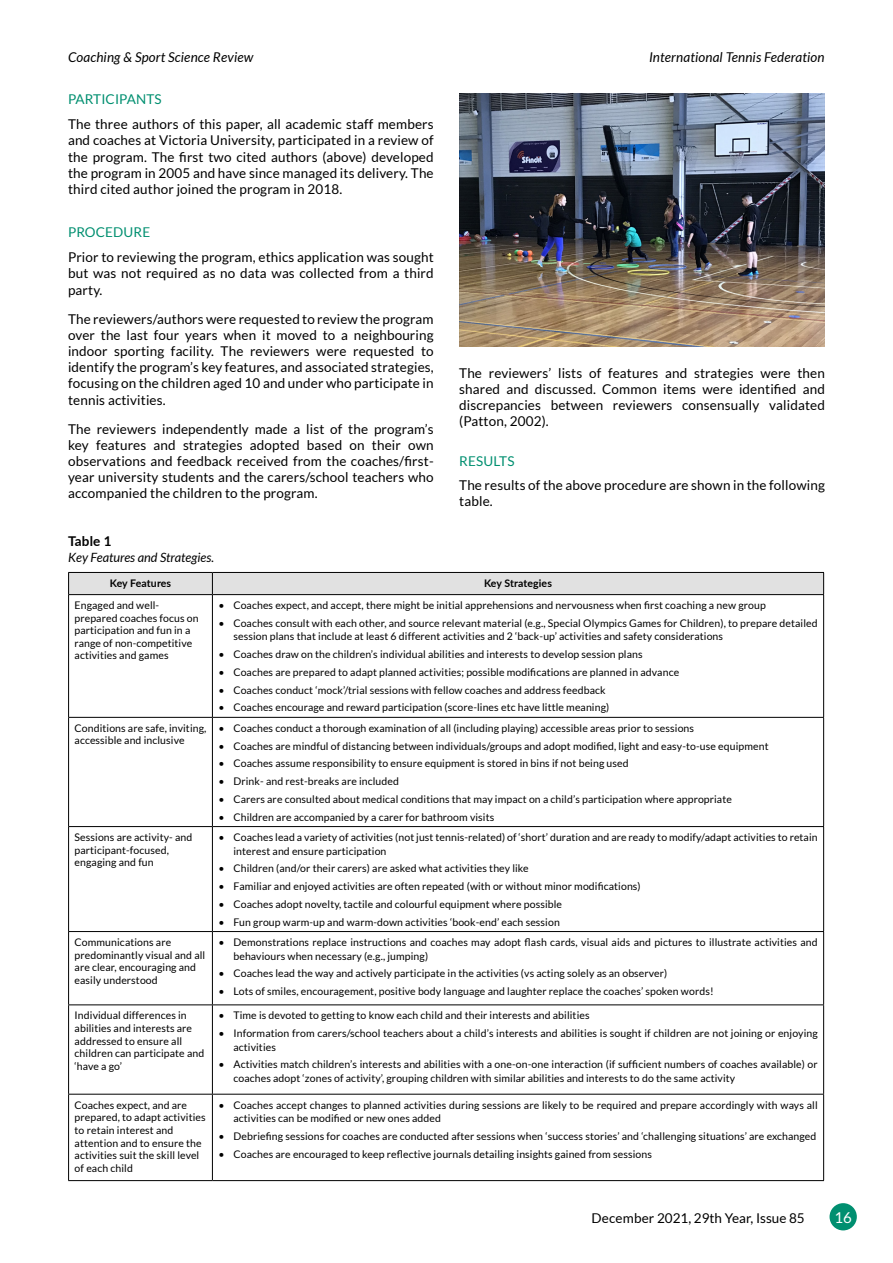
<style>
.page{position:relative;width:893px;height:1263px;background:#fff}
.page>*{position:absolute;margin:0;border:0;box-sizing:border-box;transform-origin:0 0}
.t1{font:15px "Lato";color:#fff}
.t2{font:13.5px/16.2px "Lato";letter-spacing:.01em;color:#000;text-align:justify}
.t3{font:italic 13.5px "Lato";letter-spacing:.01em;color:#000}
.t4{font:13.5px "Lato";letter-spacing:.01em;color:#008f70}
.t5{font:700 13.5px "Lato";letter-spacing:.01em;color:#000}
.t6{font:italic 12.75px "Lato";color:#000}
.t7{font:10.5px/12.6px "Lato";letter-spacing:.01em;color:#000}
.t8{font:700 10.5px "Lato";letter-spacing:.005em;color:#000}
</style>
<div class="page">
<div style="left:829px;top:1203px;width:28px;height:27px;background:#008f70;border-radius:50%"></div>
<div style="left:68px;top:572px;width:756px;height:22px;background:#e1e1e1"></div>
<hr style="left:68px;top:594px;width:144px;height:1px;background:#000">
<hr style="left:68px;top:595px;width:1px;height:122px;background:#000">
<hr style="left:212px;top:594px;width:612px;height:1px;background:#000">
<hr style="left:212px;top:595px;width:1px;height:122px;background:#000">
<hr style="left:823px;top:595px;width:1px;height:122px;background:#000">
<hr style="left:68px;top:717px;width:144px;height:1px;background:#000">
<hr style="left:68px;top:718px;width:1px;height:108px;background:#000">
<hr style="left:212px;top:717px;width:612px;height:1px;background:#000">
<hr style="left:212px;top:718px;width:1px;height:108px;background:#000">
<hr style="left:823px;top:718px;width:1px;height:108px;background:#000">
<hr style="left:68px;top:826px;width:144px;height:1px;background:#000">
<hr style="left:68px;top:827px;width:1px;height:104px;background:#000">
<hr style="left:212px;top:826px;width:612px;height:1px;background:#000">
<hr style="left:212px;top:827px;width:1px;height:104px;background:#000">
<hr style="left:823px;top:827px;width:1px;height:104px;background:#000">
<hr style="left:68px;top:931px;width:144px;height:1px;background:#000">
<hr style="left:68px;top:932px;width:1px;height:72px;background:#000">
<hr style="left:212px;top:931px;width:612px;height:1px;background:#000">
<hr style="left:212px;top:932px;width:1px;height:72px;background:#000">
<hr style="left:823px;top:932px;width:1px;height:72px;background:#000">
<hr style="left:68px;top:1004px;width:144px;height:1px;background:#000">
<hr style="left:68px;top:1005px;width:1px;height:89px;background:#000">
<hr style="left:212px;top:1004px;width:612px;height:1px;background:#000">
<hr style="left:212px;top:1005px;width:1px;height:89px;background:#000">
<hr style="left:823px;top:1005px;width:1px;height:89px;background:#000">
<hr style="left:68px;top:1094px;width:144px;height:1px;background:#000">
<hr style="left:68px;top:1094px;width:1px;height:86px;background:#000">
<hr style="left:212px;top:1094px;width:612px;height:1px;background:#000">
<hr style="left:212px;top:1094px;width:1px;height:86px;background:#000">
<hr style="left:823px;top:1094px;width:1px;height:86px;background:#000">
<hr style="left:68px;top:1180px;width:144px;height:1px;background:#000">
<hr style="left:212px;top:1180px;width:612px;height:1px;background:#000">
<img style="left:459px;top:94px;width:366px;height:253px">
<p class="t3" style="left:68px;top:50px;width:187px">Coaching &amp; Sport Science Review</p>
<p class="t3" style="left:649px;top:50px;width:177px">International Tennis Federation</p>
<p class="t4" style="left:68px;top:92px;width:95px">PARTICIPANTS</p>
<p class="t2" style="left:68px;top:116px;width:367px">The three authors of this paper, all academic staff members and coaches at Victoria University, participated in a review of the program. The first two cited authors (above) developed the program in 2005 and have since managed its delivery. The third cited author joined the program in 2018.</p>
<p class="t4" style="left:68px;top:225px;width:84px">PROCEDURE</p>
<p class="t2" style="left:68px;top:249px;width:367px">Prior to reviewing the program, ethics application was sought but was not required as no data was collected from a third party.</p>
<p class="t2" style="left:68px;top:310px;width:367px">The reviewers/authors were requested to review the program over the last four years when it moved to a neighbouring indoor sporting facility. The reviewers were requested to identify the program’s key features, and associated strategies, focusing on the children aged 10 and under who participate in tennis activities.</p>
<p class="t2" style="left:68px;top:420px;width:367px">The reviewers independently made a list of the program’s key features and strategies adopted based on their own observations and feedback received from the coaches/first&shy;year university students and the carers/school teachers who accompanied the children to the program.</p>
<p class="t2" style="left:459px;top:365px;width:367px">The reviewers’ lists of features and strategies were then shared and discussed. Common items were identified and discrepancies between reviewers consensually validated (Patton, 2002).</p>
<p class="t4" style="left:459px;top:453px;width:57px">RESULTS</p>
<p class="t2" style="left:459px;top:477px;width:367px">The results of the above procedure are shown in the following table.</p>
<p class="t5" style="left:68px;top:531px;width:45px">Table 1</p>
<p class="t6" style="left:68px;top:550px;width:147px">Key Features and Strategies.</p>
<p class="t8" style="left:110px;top:575px;width:63px">Key Features</p>
<p class="t8" style="left:484px;top:575px;width:69px">Key Strategies</p>
<p class="t7" style="left:75px;top:599px;width:126px">Engaged and well&shy;prepared coaches focus on participation and fun in a range of non-competitive activities and games</p>
<p class="t7" style="left:218px;top:599px;width:549px">• Coaches expect, and accept, there might be initial apprehensions and nervousness when first coaching a new group</p>
<p class="t7" style="left:233px;top:616px;width:586px;line-height:13.5px;text-indent:-15px">• Coaches consult with each other, and source relevant material (e.g., Special Olympics Games for Children), to prepare detailed session plans that include at least 6 different activities and 2 ‘back-up’ activities and safety considerations</p>
<p class="t7" style="left:218px;top:648px;width:426px">• Coaches draw on the children’s individual abilities and interests to develop session plans</p>
<p class="t7" style="left:218px;top:666px;width:462px">• Coaches are prepared to adapt planned activities; possible modifications are planned in advance</p>
<p class="t7" style="left:218px;top:683px;width:389px">• Coaches conduct ‘mock’/trial sessions with fellow coaches and address feedback</p>
<p class="t7" style="left:218px;top:701px;width:392px">• Coaches encourage and reward participation (score-lines etc have little meaning)</p>
<p class="t7" style="left:75px;top:722px;width:133px">Conditions are safe, inviting, accessible and inclusive</p>
<p class="t7" style="left:218px;top:722px;width:477px">• Coaches conduct a thorough examination of all (including playing) accessible areas prior to sessions</p>
<p class="t7" style="left:218px;top:739px;width:552px">• Coaches are mindful of distancing between individuals/groups and adopt modified, light and easy-to-use equipment</p>
<p class="t7" style="left:218px;top:757px;width:412px">• Coaches assume responsibility to ensure equipment is stored in bins if not being used</p>
<p class="t7" style="left:218px;top:775px;width:182px">• Drink- and rest-breaks are included</p>
<p class="t7" style="left:218px;top:793px;width:515px">• Carers are consulted about medical conditions that may impact on a child’s participation where appropriate</p>
<p class="t7" style="left:218px;top:810px;width:277px">• Children are accompanied by a carer for bathroom visits</p>
<p class="t7" style="left:75px;top:831px;width:119px">Sessions are activity- and participant-focused, engaging and fun</p>
<p class="t7" style="left:233px;top:830px;width:586px;line-height:13.5px;text-indent:-15px">• Coaches lead a variety of activities (not just tennis-related) of ‘short’ duration and are ready to modify/adapt activities to retain interest and ensure participation</p>
<p class="t7" style="left:218px;top:862px;width:312px">• Children (and/or their carers) are asked what activities they like</p>
<p class="t7" style="left:218px;top:880px;width:424px">• Familiar and enjoyed activities are often repeated (with or without minor modifications)</p>
<p class="t7" style="left:218px;top:898px;width:345px">• Coaches adopt novelty, tactile and colourful equipment where possible</p>
<p class="t7" style="left:218px;top:915px;width:343px">• Fun group warm-up and warm-down activities ‘book-end’ each session</p>
<p class="t7" style="left:75px;top:936px;width:132px">Communications are predominantly visual and all are clear, encouraging and easily understood</p>
<p class="t7" style="left:233px;top:935px;width:586px;line-height:13.5px;text-indent:-15px">• Demonstrations replace instructions and coaches may adopt flash cards, visual aids and pictures to illustrate activities and behaviours when necessary (e.g., jumping)</p>
<p class="t7" style="left:218px;top:967px;width:450px">• Coaches lead the way and actively participate in the activities (vs acting solely as an observer)</p>
<p class="t7" style="left:218px;top:985px;width:497px">• Lots of smiles, encouragement, positive body language and laughter replace the coaches’ spoken words!</p>
<p class="t7" style="left:75px;top:1009px;width:131px">Individual differences in abilities and interests are addressed to ensure all children can participate and ‘have a go’</p>
<p class="t7" style="left:218px;top:1009px;width:373px">• Time is devoted to getting to know each child and their interests and abilities</p>
<p class="t7" style="left:233px;top:1026px;width:586px;line-height:13.5px;text-indent:-15px">• Information from carers/school teachers about a child’s interests and abilities is sought if children are not joining or enjoying activities</p>
<p class="t7" style="left:233px;top:1058px;width:586px;line-height:13.5px;text-indent:-15px">• Activities match children’s interests and abilities with a one-on-one interaction (if sufficient numbers of coaches available) or coaches adopt ‘zones of activity’, grouping children with similar abilities and interests to do the same activity</p>
<p class="t7" style="left:75px;top:1098px;width:133px">Coaches expect, and are prepared, to adapt activities to retain interest and attention and to ensure the activities suit the skill level of each child</p>
<p class="t7" style="left:233px;top:1098px;width:586px;line-height:13.5px;text-indent:-15px">• Coaches accept changes to planned activities during sessions are likely to be required and prepare accordingly with ways all activities can be modified or new ones added</p>
<p class="t7" style="left:218px;top:1130px;width:599px">• Debriefing sessions for coaches are conducted after sessions when ‘success stories’ and ‘challenging situations’ are exchanged</p>
<p class="t7" style="left:218px;top:1147px;width:435px">• Coaches are encouraged to keep reflective journals detailing insights gained from sessions</p>
<p class="t2" style="left:592px;top:1209px;width:215px">December 2021, 29th Year, Issue 85</p>
<h1 class="t1" style="left:834px;top:1209px;width:19px">16</h1>
</div>
